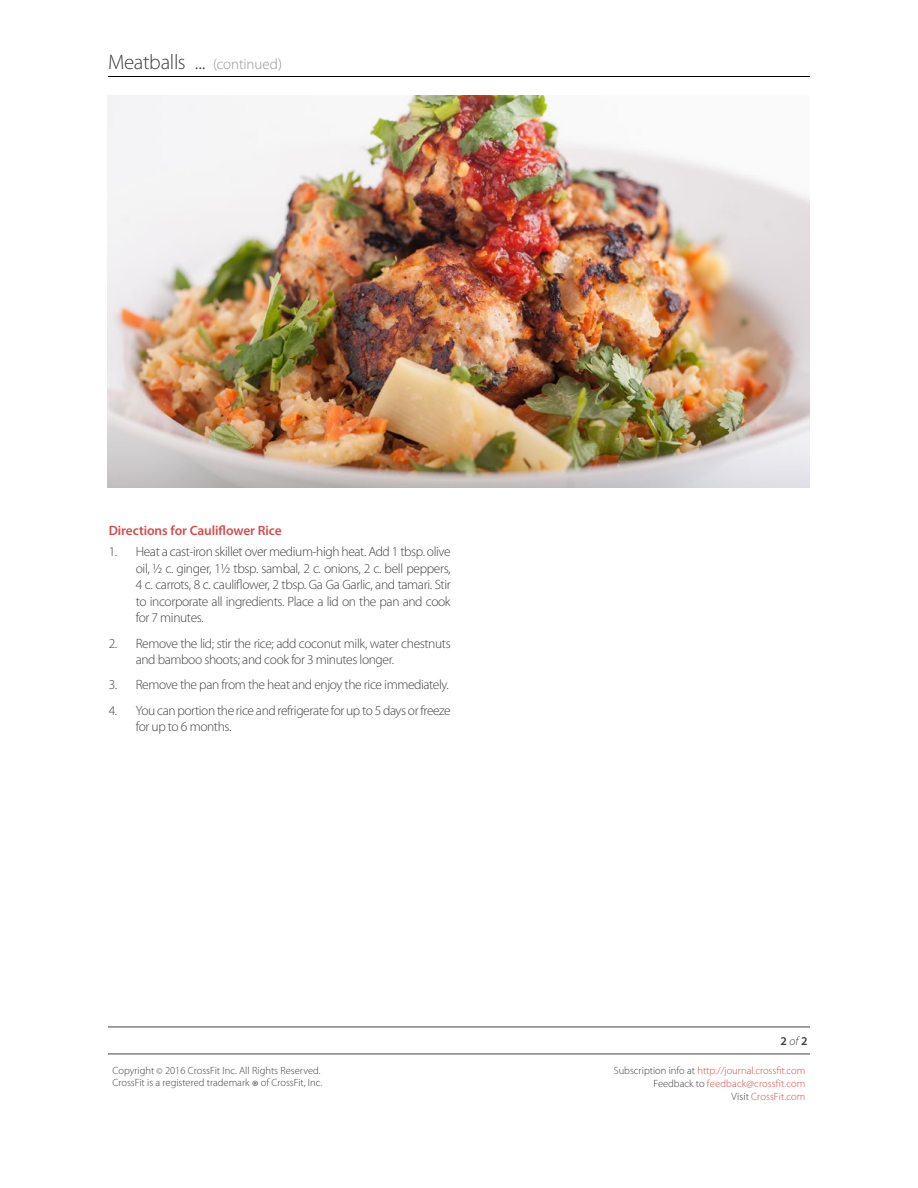
<style>
.page{position:relative;width:918px;height:1188px;background:#fff}
.page>*{position:absolute;margin:0;border:0;box-sizing:border-box;transform-origin:0 0}
.t1{font:300 21px "Myriad Pro";letter-spacing:-.015em;color:#414042}
.t2{font:300 13.5px/16.5px "Myriad Pro";letter-spacing:-.03em;color:#414042}
.t3{font:600 13.5px "Myriad Pro";letter-spacing:-.005em;color:#d74b4a}
.t4{font:600 12px "Myriad Pro";color:#414042}
.t5{font:300 10.5px/12.6px "Myriad Pro";color:#d74b4a;text-align:right}
.t6{font:300 10.5px/12px "Myriad Pro";color:#414042}
.s1{font-size:15px;color:#939598}
.s2{font-weight:300;font-style:italic}
.s3{font-size:9px}
.s4{font-size:16.5px}
.s5{color:#414042}
</style>
<div class="page">
<hr style="left:108px;top:76px;width:702px;height:1px;background:#000">
<hr style="left:108px;top:1027px;width:702px;height:1px;background:#414042">
<hr style="left:108px;top:1054px;width:702px;height:1px;background:#414042">
<img style="left:108px;top:95px;width:702px;height:393px">
<h1 class="t1" style="left:108px;top:50px;width:176px">Meatballs ... <span class="s1">(continued)</span></h1>
<p class="t3" style="left:109px;top:522px;width:175px">Directions for Cauliflower Rice</p>
<p class="t2" style="left:136px;top:543px;width:317px;text-align:justify;text-indent:-27px">1. Heat a cast-iron skillet over medium-high heat. Add 1 tbsp. olive oil, ½ c. ginger, 1½ tbsp. sambal, 2 c. onions, 2 c. bell peppers, 4 c. carrots, 8 c. cauliflower, 2 tbsp. Ga Ga Garlic, and tamari. Stir to incorporate all ingredients. Place a lid on the pan and cook for 7 minutes.</p>
<p class="t2" style="left:136px;top:635px;width:316px;text-indent:-27px">2. Remove the lid; stir the rice; add coconut milk, water chestnuts and bamboo shoots; and cook for 3 minutes longer.</p>
<p class="t2" style="left:109px;top:677px;width:342px">3. Remove the pan from the heat and enjoy the rice immediately.</p>
<p class="t2" style="left:136px;top:702px;width:317px;text-indent:-27px">4. You can portion the rice and refrigerate for up to 5 days or freeze for up to 6 months.</p>
<p class="t4" style="left:781px;top:1034px;width:29px">2<span class="s2">of</span>2</p>
<p class="t6" style="left:112px;top:1065px;width:211px">Copyright <span class="s3">©</span> 2016 CrossFit Inc. All Rights Reserved.<br>CrossFit is a registered trademark <span class="s4">®</span> of CrossFit, Inc.</p>
<p class="t5" style="left:614px;top:1065px;width:193px"><span class="s5">Subscription info at</span> http://journal.crossfit.com<br><span class="s5">Feedback to</span> feedback@crossfit.com<br><span class="s5">Visit</span> CrossFit.com</p>
</div>
